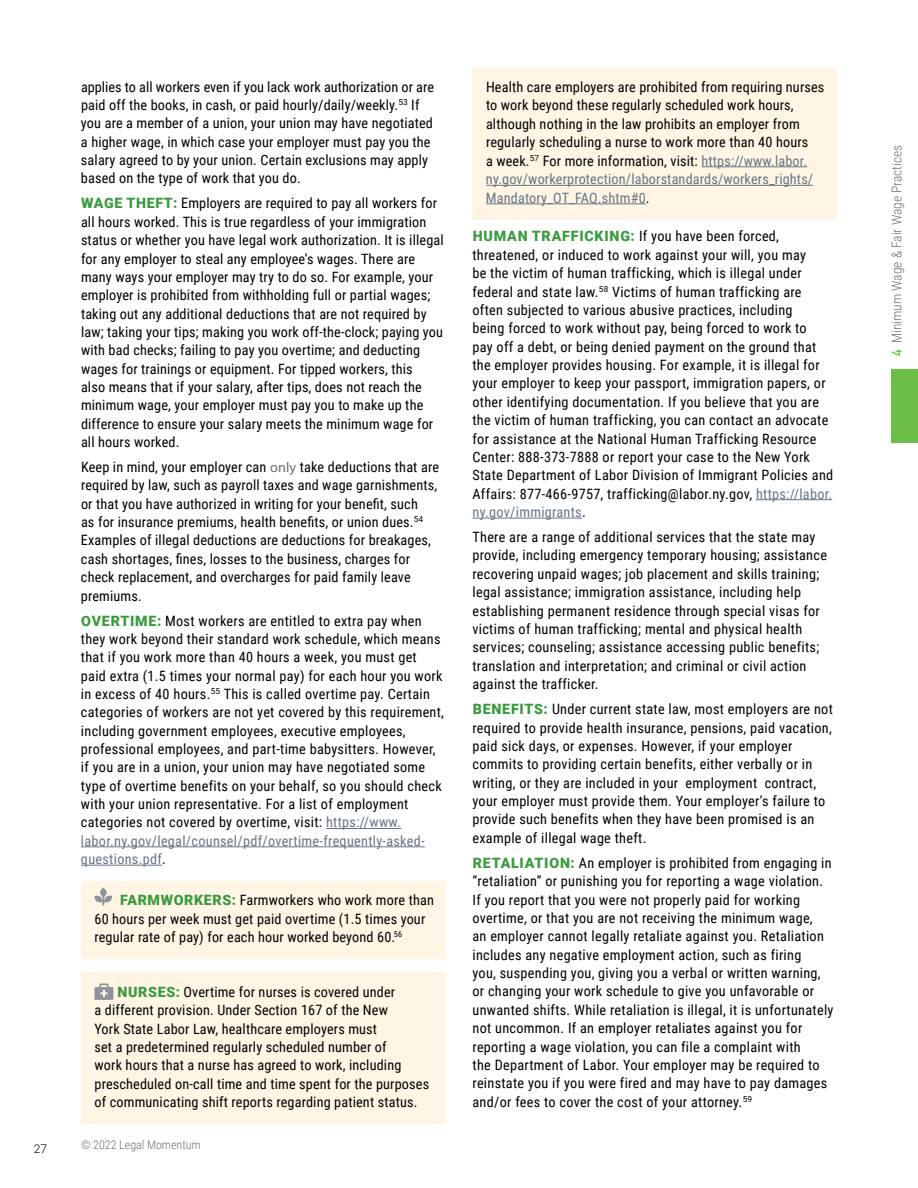
<style>
.page{position:relative;width:918px;height:1188px;background:#fff}
.page>*{position:absolute;margin:0;border:0;box-sizing:border-box;transform-origin:0 0}
.t1{font:14.25px/18.3px "Roboto Condensed";letter-spacing:.02em;color:#000}
.t2{font:300 13.5px "Roboto Condensed";color:#6d6e71}
.t3{font:300 12px "Roboto Condensed";color:#6d6e71}
.t4{font:300 12px "Roboto";color:#000}
.s1{font-family:"Roboto";font-weight:900;color:#3a9a3e}
.s2{font-family:"Myriad Pro";color:#6d6e71}
.s3{color:#667685}
.s4{font-family:"DIN Alternate";font-weight:700;color:#6bbe46}
</style>
<div class="page">
<hr style="left:326px;top:828px;width:75px;height:1px;background:#667685">
<hr style="left:81px;top:846px;width:344px;height:1px;background:#667685">
<hr style="left:81px;top:865px;width:81px;height:1px;background:#667685">
<div style="left:81px;top:881px;width:365px;height:78px;background:#fff5e4"></div>
<div style="left:81px;top:973px;width:365px;height:151px;background:#fff5e4"></div>
<svg style="left:95px;top:888px;width:17px;height:17px"></svg>
<svg style="left:95px;top:983px;width:18px;height:17px"></svg>
<div style="left:472px;top:68px;width:365px;height:152px;background:#fff5e4"></div>
<hr style="left:702px;top:166px;width:105px;height:1px;background:#667685">
<hr style="left:486px;top:185px;width:327px;height:1px;background:#667685">
<hr style="left:486px;top:204px;width:160px;height:1px;background:#667685">
<hr style="left:756px;top:499px;width:76px;height:1px;background:#667685">
<hr style="left:472px;top:518px;width:110px;height:1px;background:#667685">
<div style="left:891px;top:369px;width:27px;height:74px;background:#6bbe46"></div>
<p class="t1" style="left:81px;top:77px;width:355px">applies to all workers even if you lack work authorization or are paid off the books, in cash, or paid hourly/daily/weekly.<sup>53</sup> If you are a member of a union, your union may have negotiated a higher wage, in which case your employer must pay you the salary agreed to by your union. Certain exclusions may apply based on the type of work that you do.</p>
<p class="t1" style="left:81px;top:194px;width:364px"><span class="s1">WAGE THEFT:</span> Employers are required to pay all workers for all hours worked. This is true regardless of your immigration status or whether you have legal work authorization. It is illegal for any employer to steal any employee’s wages. There are many ways your employer may try to do so. For example, your employer is prohibited from withholding full or partial wages; taking out any additional deductions that are not required by law; taking your tips; making you work off-the-clock; paying you with bad checks; failing to pay you overtime; and deducting wages for trainings or equipment. For tipped workers, this<br>also means that if your salary, after tips, does not reach the minimum wage, your employer must pay you to make up the difference to ensure your salary meets the minimum wage for all hours worked.</p>
<p class="t1" style="left:81px;top:457px;width:360px">Keep in mind, your employer can <span class="s2">only</span> take deductions that are required by law, such as payroll taxes and wage garnishments, or that you have authorized in writing for your benefit, such<br>as for insurance premiums, health benefits, or union dues.<sup>54<br></sup>Examples of illegal deductions are deductions for breakages, cash shortages, fines, losses to the business, charges for check replacement, and overcharges for paid family leave premiums.</p>
<p class="t1" style="left:81px;top:611px;width:365px"><span class="s1">OVERTIME:</span> Most workers are entitled to extra pay when they work beyond their standard work schedule, which means that if you work more than 40 hours a week, you must get paid extra (1.5 times your normal pay) for each hour you work in excess of 40 hours.<sup>55</sup> This is called overtime pay. Certain categories of workers are not yet covered by this requirement, including government employees, executive employees, professional employees, and part-time babysitters. However, if you are in a union, your union may have negotiated some type of overtime benefits on your behalf, so you should check with your union representative. For a list of employment categories not covered by overtime, visit: <span class="s3">https://www. labor.ny.gov/legal/counsel/pdf/overtime-frequently-asked&shy;questions.pdf</span>.</p>
<p class="t1" style="left:95px;top:891px;width:341px;text-indent:26px"><span class="s1">FARMWORKERS:</span> Farmworkers who work more than<br>60 hours per week must get paid overtime (1.5 times your regular rate of pay) for each hour worked beyond 60.<sup>56</sup></p>
<p class="t1" style="left:94px;top:982px;width:336px;text-indent:23px"><span class="s1">NURSES:</span> Overtime for nurses is covered under<br>a different provision. Under Section 167 of the New<br>York State Labor Law, healthcare employers must<br>set a predetermined regularly scheduled number of<br>work hours that a nurse has agreed to work, including prescheduled on-call time and time spent for the purposes of communicating shift reports regarding patient status.</p>
<p class="t4" style="left:34px;top:1140px;width:15px">27</p>
<p class="t3" style="left:81px;top:1136px;width:121px">© 2022 Legal Momentum</p>
<p class="t1" style="left:486px;top:77px;width:340px">Health care employers are prohibited from requiring nurses to work beyond these regularly scheduled work hours, although nothing in the law prohibits an employer from regularly scheduling a nurse to work more than 40 hours<br>a week.<sup>57</sup> For more information, visit: <span class="s3">https://www.labor. ny.gov/workerprotection/laborstandards/workers_rights/ Mandatory_OT_FAQ.shtm#0</span>.</p>
<p class="t1" style="left:473px;top:227px;width:362px"><span class="s1">HUMAN TRAFFICKING:</span> If you have been forced, threatened, or induced to work against your will, you may<br>be the victim of human trafficking, which is illegal under federal and state law.<sup>58</sup> Victims of human trafficking are often subjected to various abusive practices, including<br>being forced to work without pay, being forced to work to<br>pay off a debt, or being denied payment on the ground that the employer provides housing. For example, it is illegal for your employer to keep your passport, immigration papers, or other identifying documentation. If you believe that you are the victim of human trafficking, you can contact an advocate for assistance at the National Human Trafficking Resource Center: 888-373-7888 or report your case to the New York State Department of Labor Division of Immigrant Policies and Affairs: 877-466-9757, trafficking@labor.ny.gov, <span class="s3">https://labor. ny.gov/immigrants</span>.</p>
<p class="t1" style="left:473px;top:527px;width:356px">There are a range of additional services that the state may provide, including emergency temporary housing; assistance recovering unpaid wages; job placement and skills training; legal assistance; immigration assistance, including help establishing permanent residence through special visas for victims of human trafficking; mental and physical health services; counseling; assistance accessing public benefits; translation and interpretation; and criminal or civil action against the trafficker.</p>
<p class="t1" style="left:473px;top:699px;width:362px"><span class="s1">BENEFITS:</span> Under current state law, most employers are not required to provide health insurance, pensions, paid vacation, paid sick days, or expenses. However, if your employer commits to providing certain benefits, either verbally or in writing, or they are included in your employment contract, your employer must provide them. Your employer’s failure to provide such benefits when they have been promised is an example of illegal wage theft.</p>
<p class="t1" style="left:473px;top:853px;width:363px"><span class="s1">RETALIATION:</span> An employer is prohibited from engaging in “retaliation” or punishing you for reporting a wage violation.<br>If you report that you were not properly paid for working overtime, or that you are not receiving the minimum wage,<br>an employer cannot legally retaliate against you. Retaliation includes any negative employment action, such as firing<br>you, suspending you, giving you a verbal or written warning, or changing your work schedule to give you unfavorable or unwanted shifts. While retaliation is illegal, it is unfortunately not uncommon. If an employer retaliates against you for reporting a wage violation, you can file a complaint with<br>the Department of Labor. Your employer may be required to reinstate you if you were fired and may have to pay damages and/or fees to cover the cost of your attorney.<sup>59</sup></p>
<p class="t2" style="left:887px;top:356px;width:213px;rotate:-90deg"><span class="s4">4</span> Minimum Wage &amp; Fair Wage Practices</p>
</div>
